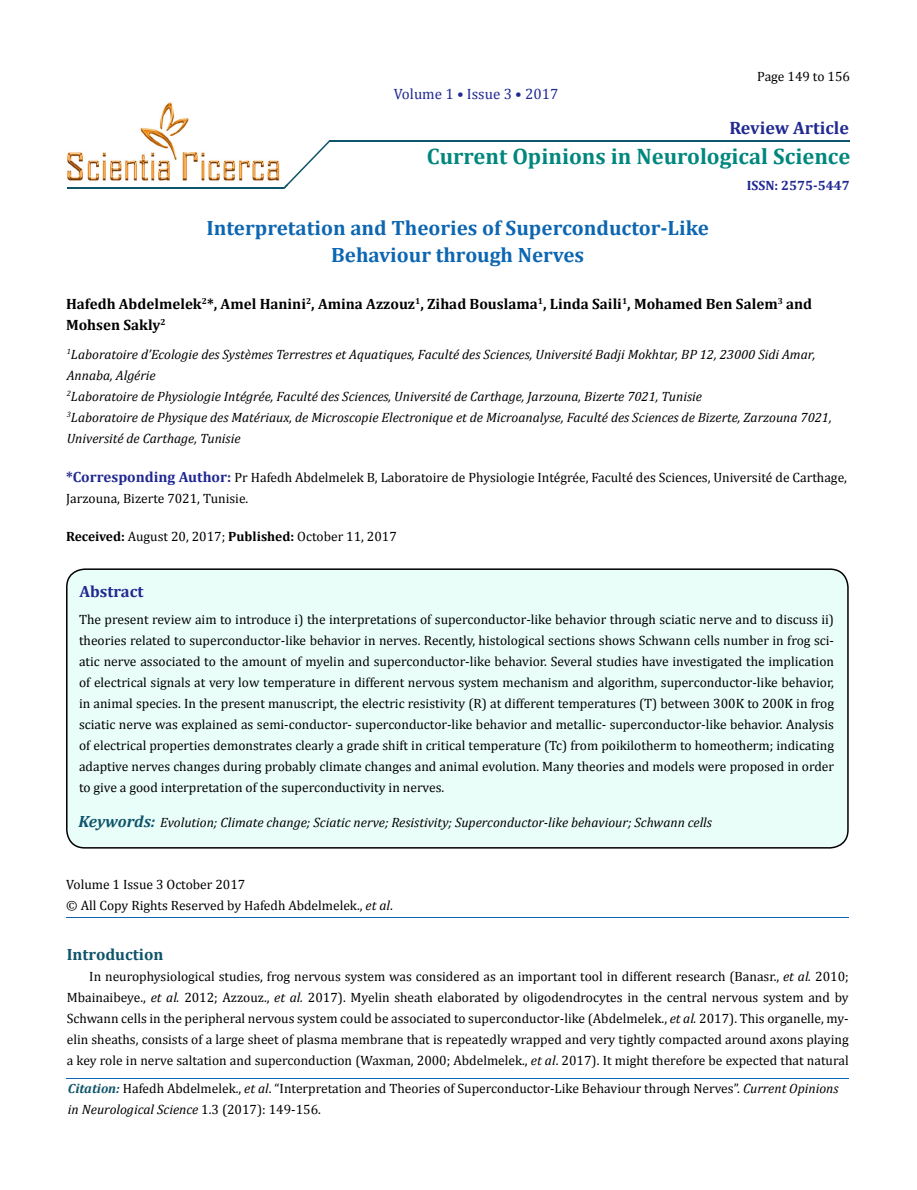
<style>
.page{position:relative;width:917px;height:1190px;background:#fff}
.page>*{position:absolute;margin:0;border:0;box-sizing:border-box;transform-origin:0 0}
.t1{font:700 22.5px "Cambria";color:#00877d}
.t2{font:700 20.85px/27px "Cambria";color:#0d66b1;text-align:center}
.t3{font:700 18px "Cambria";color:#202891}
.t4{font:700 16.35px "Cambria";color:#0e546a}
.t5{font:700 16.35px "Cambria";color:#202891}
.t6{font:700 15px/21px "Cambria";color:#000}
.t7{font:15px "Cambria";color:#202891}
.t8{font:13.5px/21px "Cambria";color:#000}
.t9{font:italic 13.5px/21px "Cambria";color:#000}
.t10{font:700 13.5px "Cambria";color:#202891}
.s1{font-weight:700;font-size:14.85px;color:#202891}
.s2{font-weight:700}
.s3{font-weight:700;font-size:16.35px;color:#0e546a}
.s4{font-style:italic}
.s5{font-weight:700;font-style:italic;font-size:13.35px;color:#0e546a}
</style>
<div class="page">
<div style="left:67px;top:569px;width:781px;height:278px;background:#e9fdf9;border-radius:18px"></div>
<div style="left:66px;top:568px;width:782px;height:280px;border:2px solid #000;border-radius:18px"></div>
<hr style="left:329px;top:140px;width:520px;height:2px;background:#0e546a">
<hr style="left:67px;top:187px;width:218px;height:1px;background:#0e546a">
<hr style="left:67px;top:1078px;width:781px;height:1px;background:#0d66b1">
<img style="left:67px;top:102px;width:213px;height:79px">
<svg style="left:284px;top:140px;width:46px;height:49px"></svg>
<hr style="left:67px;top:917px;width:781px;height:1px;background:#0d66b1">
<p class="t7" style="left:394px;top:85px;width:166px">Volume 1 • Issue 3 • 2017</p>
<p class="t8" style="left:757px;top:66px;width:94px">Page 149 to 156</p>
<h3 class="t3" style="left:729px;top:117px;width:121px">Review Article</h3>
<h1 class="t1" style="left:427px;top:142px;width:425px">Current Opinions in Neurological Science</h1>
<h2 class="t2" style="left:206px;top:213px;width:504px">Interpretation and Theories of Superconductor-Like<br>Behaviour through Nerves</h2>
<p class="t10" style="left:746px;top:177px;width:104px">ISSN: 2575-5447</p>
<p class="t6" style="left:66px;top:293px;width:747px">Hafedh Abdelmelek<sup>2</sup>*, Amel Hanini<sup>2</sup>, Amina Azzouz<sup>1</sup>, Zihad Bouslama<sup>1</sup>, Linda Saili<sup>1</sup>, Mohamed Ben Salem<sup>3</sup> and<br>Mohsen Sakly<sup>2</sup></p>
<p class="t9" style="left:67px;top:343px;width:766px"><sup>1</sup>Laboratoire d’Ecologie des Systèmes Terrestres et Aquatiques, Faculté des Sciences, Université Badji Mokhtar, BP 12, 23000 Sidi Amar, Annaba, Algérie<br><sup>2</sup>Laboratoire de Physiologie Intégrée, Faculté des Sciences, Université de Carthage, Jarzouna, Bizerte 7021, Tunisie<br><sup>3</sup>Laboratoire de Physique des Matériaux, de Microscopie Electronique et de Microanalyse, Faculté des Sciences de Bizerte, Zarzouna 7021, Université de Carthage, Tunisie</p>
<p class="t8" style="left:66px;top:467px;width:782px"><span class="s1">*Corresponding Author:</span> Pr Hafedh Abdelmelek B, Laboratoire de Physiologie Intégrée, Faculté des Sciences, Université de Carthage,<br>Jarzouna, Bizerte 7021, Tunisie.</p>
<p class="t8" style="left:66px;top:526px;width:332px"><span class="s2">Received:</span> August 20, 2017; <span class="s2">Published:</span> October 11, 2017</p>
<p class="t5" style="left:80px;top:582px;width:65px">Abstract</p>
<p class="t8" style="left:79px;top:609px;width:756px;text-align:justify">The present review aim to introduce i) the interpretations of superconductor-like behavior through sciatic nerve and to discuss ii) theories related to superconductor-like behavior in nerves. Recently, histological sections shows Schwann cells number in frog sci&shy;atic nerve associated to the amount of myelin and superconductor-like behavior. Several studies have investigated the implication of electrical signals at very low temperature in different nervous system mechanism and algorithm, superconductor-like behavior, in animal species. In the present manuscript, the electric resistivity (R) at different temperatures (T) between 300K to 200K in frog sciatic nerve was explained as semi-conductor- superconductor-like behavior and metallic- superconductor-like behavior. Analysis of electrical properties demonstrates clearly a grade shift in critical temperature (Tc) from poikilotherm to homeotherm; indicating adaptive nerves changes during probably climate changes and animal evolution. Many theories and models were proposed in order to give a good interpretation of the superconductivity in nerves.</p>
<p class="t9" style="left:78px;top:812px;width:635px"><span class="s3">Keywords:</span> Evolution; Climate change; Sciatic nerve; Resistivity; Superconductor-like behaviour; Schwann cells</p>
<p class="t8" style="left:66px;top:873px;width:328px">Volume 1 Issue 3 October 2017<br>© All Copy Rights Reserved by Hafedh Abdelmelek., <span class="s4">et al</span>.</p>
<p class="t4" style="left:67px;top:944px;width:98px">Introduction</p>
<p class="t8" style="left:67px;top:965px;width:783px;text-align:justify;text-indent:23px">In neurophysiological studies, frog nervous system was considered as an important tool in different research (Banasr., <span class="s4">et al.</span> 2010; Mbainaibeye., <span class="s4">et al.</span> 2012; Azzouz., <span class="s4">et al.</span> 2017). Myelin sheath elaborated by oligodendrocytes in the central nervous system and by Schwann cells in the peripheral nervous system could be associated to superconductor-like (Abdelmelek., <span class="s4">et al.</span> 2017). This organelle, my&shy;elin sheaths, consists of a large sheet of plasma membrane that is repeatedly wrapped and very tightly compacted around axons playing a key role in nerve saltation and superconduction (Waxman, 2000; Abdelmelek., <span class="s4">et al</span>. 2017). It might therefore be expected that natural</p>
<p class="t8" style="left:68px;top:1077px;width:772px"><span class="s5">Citation:</span> Hafedh Abdelmelek., <span class="s4">et al</span>. “Interpretation and Theories of Superconductor-Like Behaviour through Nerves”. <span class="s4">Current Opinions in Neurological Science</span> 1.3 (2017): 149-156.</p>
</div>
